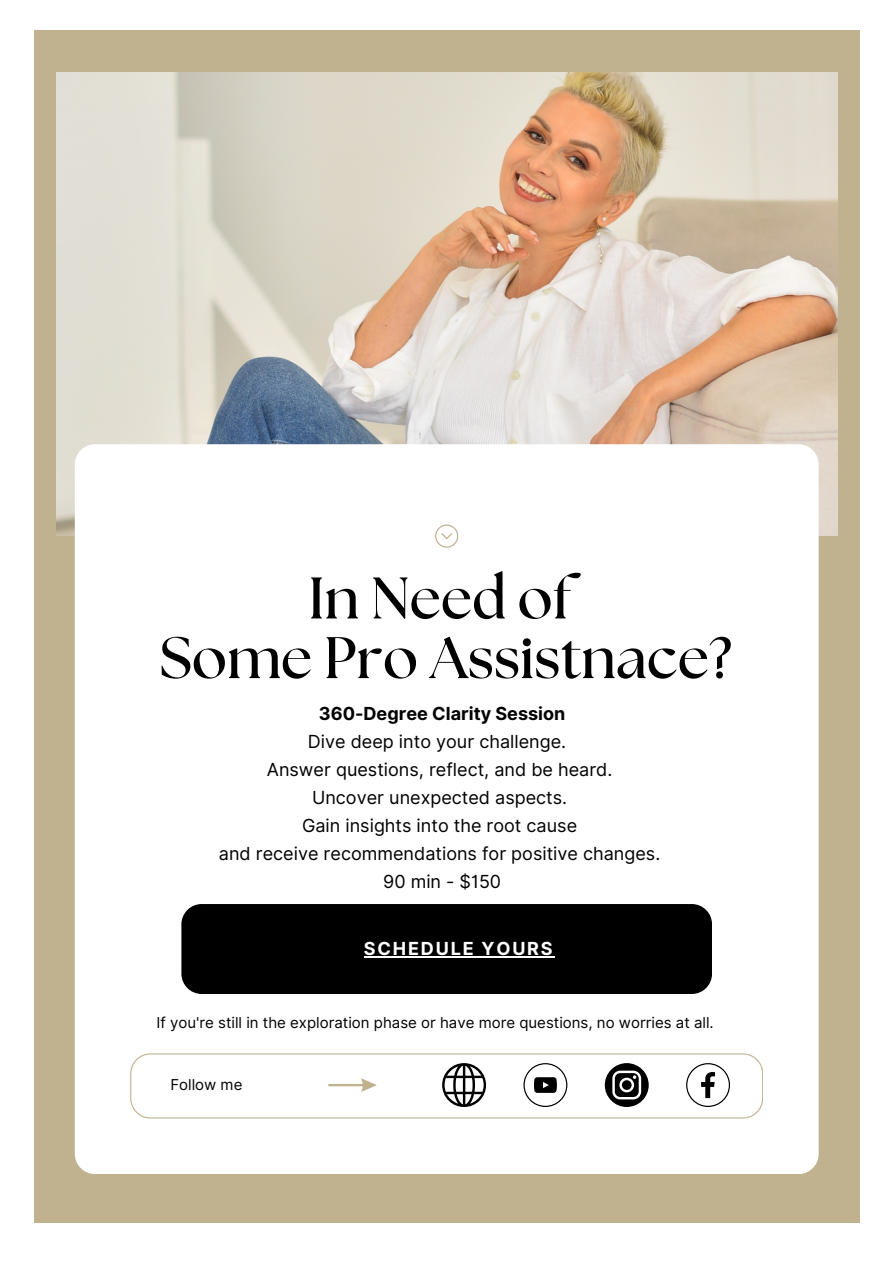
<style>
.page{position:relative;width:893px;height:1264px;background:#fff}
.page>*{position:absolute;margin:0;border:0;box-sizing:border-box;transform-origin:0 0}
.t1{font:700 58.5px/59.7px "The Seasons";color:#000;text-align:center}
.t2{font:18px/28.2px "Inter";color:#000;text-align:center}
.t3{font:700 18px "Inter";letter-spacing:.1em;color:#fff}
.t4{font:15px "Inter";color:#000}
.s1{font-weight:700}
</style>
<div class="page">
<div style="left:34px;top:30px;width:825px;height:1192px;background:#c1b28f"></div>
<img style="left:57px;top:72px;width:779px;height:463px">
<div style="left:75px;top:444px;width:743px;height:730px;background:#fff;border-radius:20px"></div>
<svg style="left:435px;top:524px;width:23px;height:23px"></svg>
<div style="left:181px;top:904px;width:531px;height:90px;background:#000;border-radius:20px"></div>
<hr style="left:364px;top:956px;width:190px;height:1px;background:#fff">
<svg style="left:130px;top:1053px;width:632px;height:65px"></svg>
<p class="t1" style="left:159px;top:571px;width:574px">In Need of<br>Some Pro Assistnace?</p>
<p class="t2" style="left:219px;top:699px;width:443px"><span class="s1">360-Degree Clarity Session<br></span>Dive deep into your challenge.<br>Answer questions, reflect, and be heard.<br>Uncover unexpected aspects.<br>Gain insights into the root cause<br>and receive recommendations for positive changes.<br>90 min - $150</p>
<h2 class="t3" style="left:364px;top:937px;width:190px">SCHEDULE YOURS</h2>
<h1 class="t4" style="left:156px;top:1013px;width:558px">If you're still in the exploration phase or have more questions, no worries at all.</h1>
<h3 class="t4" style="left:170px;top:1075px;width:73px">Follow me</h3>
</div>
